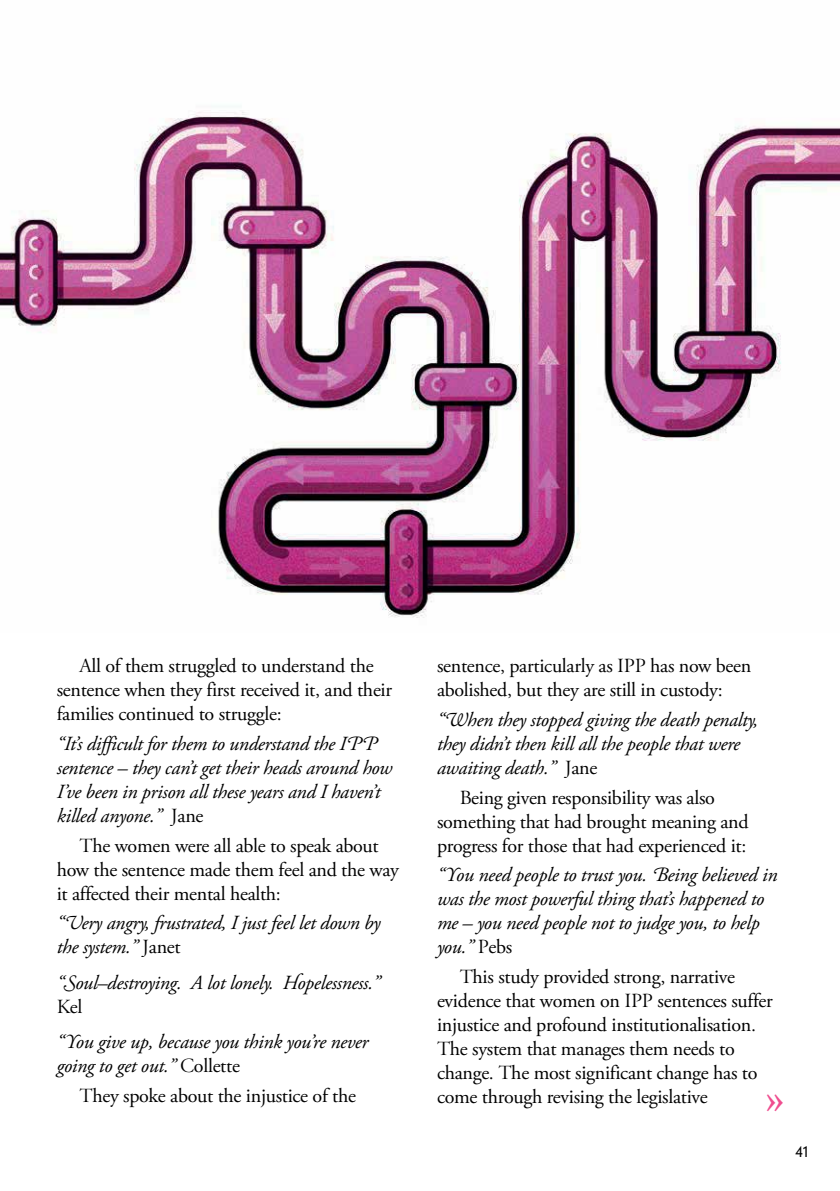
<style>
.page{position:relative;width:840px;height:1191px;background:#fff}
.page>*{position:absolute;margin:0;border:0;box-sizing:border-box;transform-origin:0 0}
.t1{font:46px "Minion Pro";color:#ef4d8f}
.t2{font:20px/24px "Adobe Garamond Pro";letter-spacing:-.015em;color:#000}
.t3{font:italic 20px/24px "Adobe Garamond Pro";letter-spacing:-.015em;color:#000}
.t4{font:300 14.6px "DIN Neuzeit Grotesk";color:#000}
.s1{font-style:normal}
</style>
<div class="page">
<img style="left:0;top:112px;width:839px;height:506px">
<p class="t2" style="left:57px;top:655px;width:336px;text-indent:23px">All of them struggled to understand the sentence when they first received it, and their families continued to struggle:</p>
<p class="t3" style="left:57px;top:732px;width:337px">“It’s difficult for them to understand the IPP sentence – they can’t get their heads around how I’ve been in prison all these years and I haven’t killed anyone.” <span class="s1">Jane</span></p>
<p class="t2" style="left:57px;top:834px;width:343px;text-indent:23px">The women were all able to speak about how the sentence made them feel and the way it affected their mental health:</p>
<p class="t3" style="left:57px;top:911px;width:325px">“Very angry, frustrated, I just feel let down by the system.” <span class="s1">Janet</span></p>
<p class="t3" style="left:57px;top:971px;width:324px">“Soul–destroying. A lot lonely. Hopelessness.”</p>
<p class="t2" style="left:57px;top:995px;width:27px">Kel</p>
<p class="t3" style="left:57px;top:1030px;width:313px">“You give up, because you think you’re never going to get out.” <span class="s1">Collette</span></p>
<p class="t2" style="left:79px;top:1084px;width:278px">They spoke about the injustice of the</p>
<p class="t2" style="left:437px;top:654px;width:316px">sentence, particularly as IPP has now been abolished, but they are still in custody:</p>
<p class="t3" style="left:437px;top:708px;width:322px">“When they stopped giving the death penalty, they didn’t then kill all the people that were awaiting death.” <span class="s1">Jane</span></p>
<p class="t2" style="left:437px;top:786px;width:313px;text-align:center">Being given responsibility was also something that had brought meaning and progress for those that had experienced it:</p>
<p class="t3" style="left:437px;top:863px;width:341px">“You need people to trust you. Being believed in was the most powerful thing that’s happened to me – you need people not to judge you, to help you.” <span class="s1">Pebs</span></p>
<p class="t2" style="left:437px;top:965px;width:337px;text-indent:23px">This study provided strong, narrative evidence that women on IPP sentences suffer injustice and profound institutionalisation.<br>The system that manages them needs to change. The most significant change has to come through revising the legislative</p>
<h1 class="t1" style="left:764px;top:1067px;width:22px">»</h1>
<p class="t4" style="left:795px;top:1142px;width:15px">41</p>
</div>
